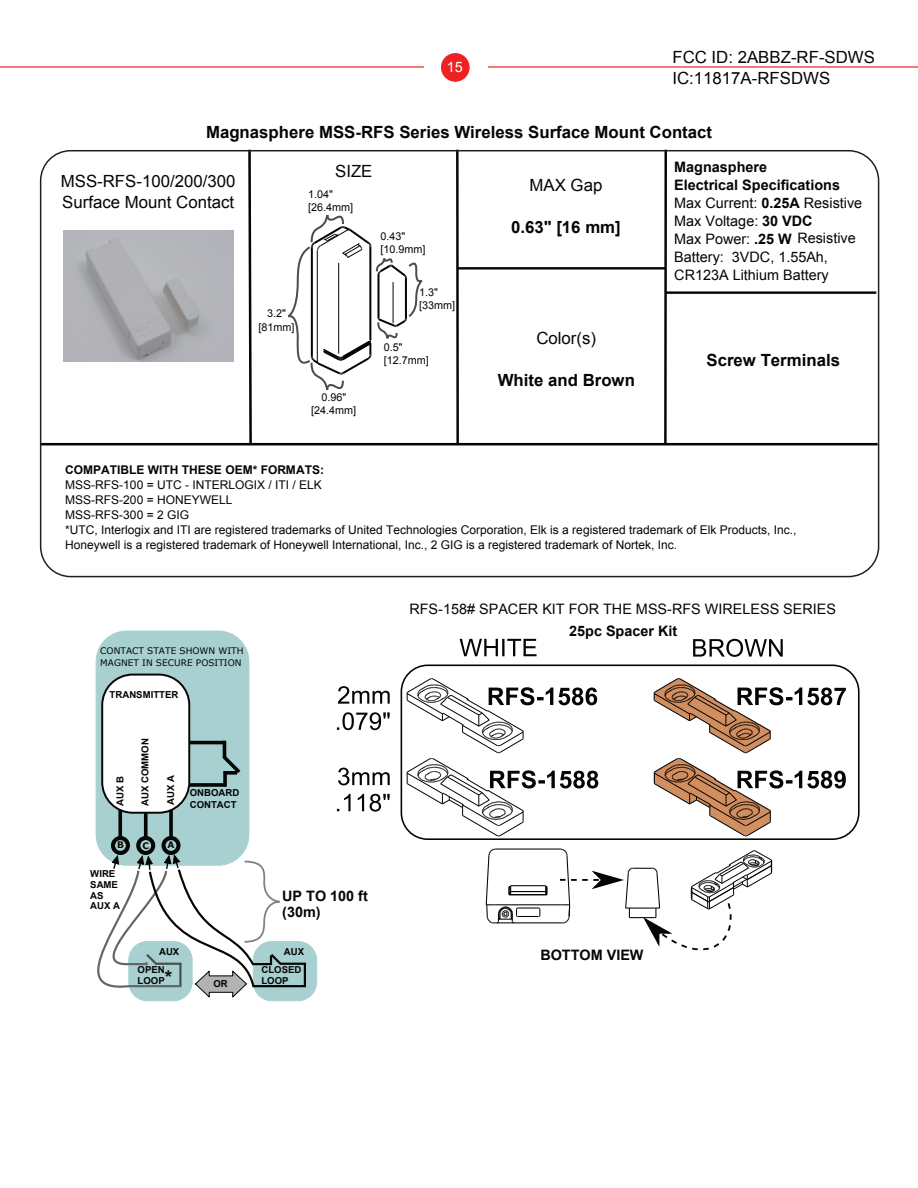
<style>
.page{position:relative;width:918px;height:1188px;background:#fff}
.page>*{position:absolute;margin:0;border:0;box-sizing:border-box;transform-origin:0 0}
.t1{font:16.8px/21px "Arial";color:#050504}
.t2{font:700 16.8px "Arial";color:#050504}
.t3{font:14.4px/18px "Arial";color:#050504}
.t4{font:700 14.4px/15.9px "Arial";color:#050504}
.t5{font:14.4px "Arial";color:#fff}
.t6{font:12px/15px "Arial";color:#050504}
.t7{font:10.8px/13.5px "Arial";color:#050504}
.t8{font:700 9.6px/10.5px "Arial";color:#050504}
.t9{font:9px/11.2px "Verdana";color:#050504}
.t10{font:700 9px "Verdana";color:#050504}
.s1{font-weight:700}
.s2{font-size:19.2px}
</style>
<div class="page">
<div style="left:441px;top:53px;width:29px;height:29px;background:#ee2123;border:1px solid #ee2123;border-radius:50%"></div>
<hr style="left:0;top:66px;width:424px;height:2px;background:#ee2123">
<hr style="left:488px;top:66px;width:430px;height:2px;background:#ee2123">
<svg style="left:247px;top:149px;width:6px;height:297px"></svg>
<hr style="left:456px;top:150px;width:3px;height:294px;background:#050504">
<hr style="left:664px;top:150px;width:3px;height:294px;background:#050504">
<hr style="left:457px;top:267px;width:208px;height:3px;background:#050504">
<hr style="left:665px;top:291px;width:211px;height:3px;background:#050504">
<svg style="left:288px;top:215px;width:135px;height:175px"></svg>
<hr style="left:393px;top:282px;width:1px;height:41px;background:#050504">
<hr style="left:338px;top:263px;width:1px;height:91px;background:#050504">
<div style="left:129px;top:941px;width:63px;height:60px;border:1px solid #a8d0d0;border-radius:19px"></div>
<div style="left:253px;top:942px;width:64px;height:59px;background:#a8d0d0;border-radius:19px"></div>
<div style="left:253px;top:941px;width:64px;height:60px;border:1px solid #a8d0d0;border-radius:19px"></div>
<div style="left:96px;top:631px;width:153px;height:234px;background:#a8d0d0;border-radius:31px"></div>
<div style="left:96px;top:631px;width:153px;height:235px;border:1px solid #a8d0d0;border-radius:31px"></div>
<svg style="left:118px;top:810px;width:4px;height:26px"></svg>
<svg style="left:144px;top:814px;width:4px;height:22px"></svg>
<svg style="left:222px;top:752px;width:19px;height:22px"></svg>
<hr style="left:223px;top:741px;width:3px;height:17px;background:#050504">
<hr style="left:189px;top:741px;width:36px;height:3px;background:#050504">
<svg style="left:223px;top:771px;width:4px;height:16px"></svg>
<svg style="left:190px;top:783px;width:35px;height:4px"></svg>
<svg style="left:224px;top:771px;width:13px;height:4px"></svg>
<svg style="left:169px;top:810px;width:4px;height:26px"></svg>
<div style="left:102px;top:675px;width:87px;height:138px;background:#fff;border-radius:31px"></div>
<div style="left:101px;top:674px;width:89px;height:140px;border:2px solid #050504;border-radius:31px"></div>
<svg style="left:95px;top:836px;width:213px;height:162px"></svg>
<hr style="left:40px;top:443px;width:838px;height:2px;background:#050504">
<hr style="left:497px;top:849px;width:62px;height:1px;background:#050504">
<hr style="left:514px;top:922px;width:47px;height:1px;background:#050504">
<hr style="left:495px;top:904px;width:67px;height:1px;background:#050504">
<svg style="left:485px;top:849px;width:62px;height:75px"></svg>
<svg style="left:558px;top:849px;width:215px;height:102px"></svg>
<svg style="left:693px;top:639px;width:90px;height:18px"></svg>
<svg style="left:460px;top:639px;width:77px;height:17px"></svg>
<svg style="left:338px;top:686px;width:52px;height:18px"></svg>
<svg style="left:338px;top:768px;width:52px;height:17px"></svg>
<svg style="left:407px;top:678px;width:191px;height:159px"></svg>
<svg style="left:654px;top:678px;width:192px;height:159px"></svg>
<svg style="left:337px;top:712px;width:53px;height:18px"></svg>
<svg style="left:337px;top:794px;width:53px;height:18px"></svg>
<div style="left:401px;top:665px;width:459px;height:175px;border:2px solid #050504;border-radius:26px"></div>
<img style="left:64px;top:230px;width:170px;height:132px">
<p class="t5" style="left:447px;top:58px;width:18px">15</p>
<p class="t1" style="left:672px;top:47px;width:204px">FCC ID: 2ABBZ-RF-SDWS<br>IC:11817A-RFSDWS</p>
<p class="t2" style="left:206px;top:121px;width:508px">Magnasphere MSS-RFS Series Wireless Surface Mount Contact</p>
<p class="t1" style="left:335px;top:160px;width:39px">SIZE</p>
<p class="t1" style="left:61px;top:171px;width:176px">MSS-RFS-100/200/300<br>Surface Mount Contact</p>
<p class="t1" style="left:530px;top:175px;width:74px">MAX Gap</p>
<p class="t2" style="left:511px;top:216px;width:111px">0.63" [16 mm]</p>
<p class="t3" style="left:674px;top:158px;width:190px"><span class="s1">Magnasphere<br>Electrical Specifications<br></span>Max Current: <span class="s1">0.25A</span> Resistive<br>Max Voltage: <span class="s1">30 VDC<br></span>Max Power: <span class="s1">.25 W</span> Resistive<br>Battery: 3VDC, 1.55Ah,<br>CR123A Lithium Battery</p>
<p class="t7" style="left:308px;top:187px;width:47px">1.04" [26.4mm]</p>
<p class="t7" style="left:381px;top:229px;width:47px">0.43" [10.9mm]</p>
<p class="t7" style="left:259px;top:307px;width:38px;text-align:center">3.2" [81mm]</p>
<p class="t7" style="left:311px;top:390px;width:47px;text-align:center">0.96" [24.4mm]</p>
<p class="t7" style="left:419px;top:285px;width:38px">1.3" [33mm]</p>
<p class="t7" style="left:384px;top:340px;width:47px">0.5" [12.7mm]</p>
<p class="t1" style="left:536px;top:327px;width:61px">Color(s)</p>
<p class="t2" style="left:498px;top:369px;width:139px">White and Brown</p>
<p class="t2" style="left:707px;top:349px;width:135px">Screw Terminals</p>
<p class="t6" style="left:65px;top:462px;width:733px"><span class="s1">COMPATIBLE WITH THESE OEM* FORMATS:<br></span>MSS-RFS-100 = UTC - INTERLOGIX / ITI / ELK<br>MSS-RFS-200 = HONEYWELL<br>MSS-RFS-300 = 2 GIG<br>*UTC, Interlogix and ITI are registered trademarks of United Technologies Corporation, Elk is a registered trademark of Elk Products, Inc., Honeywell is a registered trademark of Honeywell International, Inc., 2 GIG is a registered trademark of Nortek, Inc.</p>
<p class="t9" style="left:100px;top:646px;width:145px">CONTACT STATE SHOWN WITH<br>MAGNET IN SECURE POSITION</p>
<p class="t8" style="left:110px;top:690px;width:70px">TRANSMITTER</p>
<p class="t8" style="left:140px;top:806px;width:69px;rotate:-90deg">AUX COMMON</p>
<p class="t8" style="left:115px;top:806px;width:31px;rotate:-90deg">AUX B</p>
<p class="t8" style="left:166px;top:805px;width:31px;rotate:-90deg">AUX A</p>
<p class="t10" style="left:117px;top:839px;width:8px">B</p>
<p class="t10" style="left:143px;top:839px;width:8px">C</p>
<p class="t10" style="left:168px;top:839px;width:8px">A</p>
<p class="t8" style="left:90px;top:869px;width:31px">WIRE<br>SAME<br>AS<br>AUX A</p>
<p class="t8" style="left:190px;top:787px;width:51px;line-height:12px">ONBOARD<br>CONTACT</p>
<p class="t4" style="left:282px;top:889px;width:87px">UP TO 100 ft (30m)</p>
<p class="t8" style="left:159px;top:947px;width:22px">AUX</p>
<p class="t8" style="left:284px;top:946px;width:22px">AUX</p>
<p class="t8" style="left:213px;top:979px;width:16px">OR</p>
<p class="t8" style="left:138px;top:965px;width:36px">OPEN<br>LOOP<span class="s2">*</span></p>
<p class="t8" style="left:261px;top:965px;width:42px">CLOSED<br>LOOP</p>
<p class="t3" style="left:409px;top:598px;width:428px;line-height:21.8px;text-align:center">RFS-158# SPACER KIT FOR THE MSS-RFS WIRELESS SERIES<br><span class="s1">25pc Spacer Kit</span></p>
<p class="t4" style="left:540px;top:948px;width:105px">BOTTOM VIEW</p>
</div>
